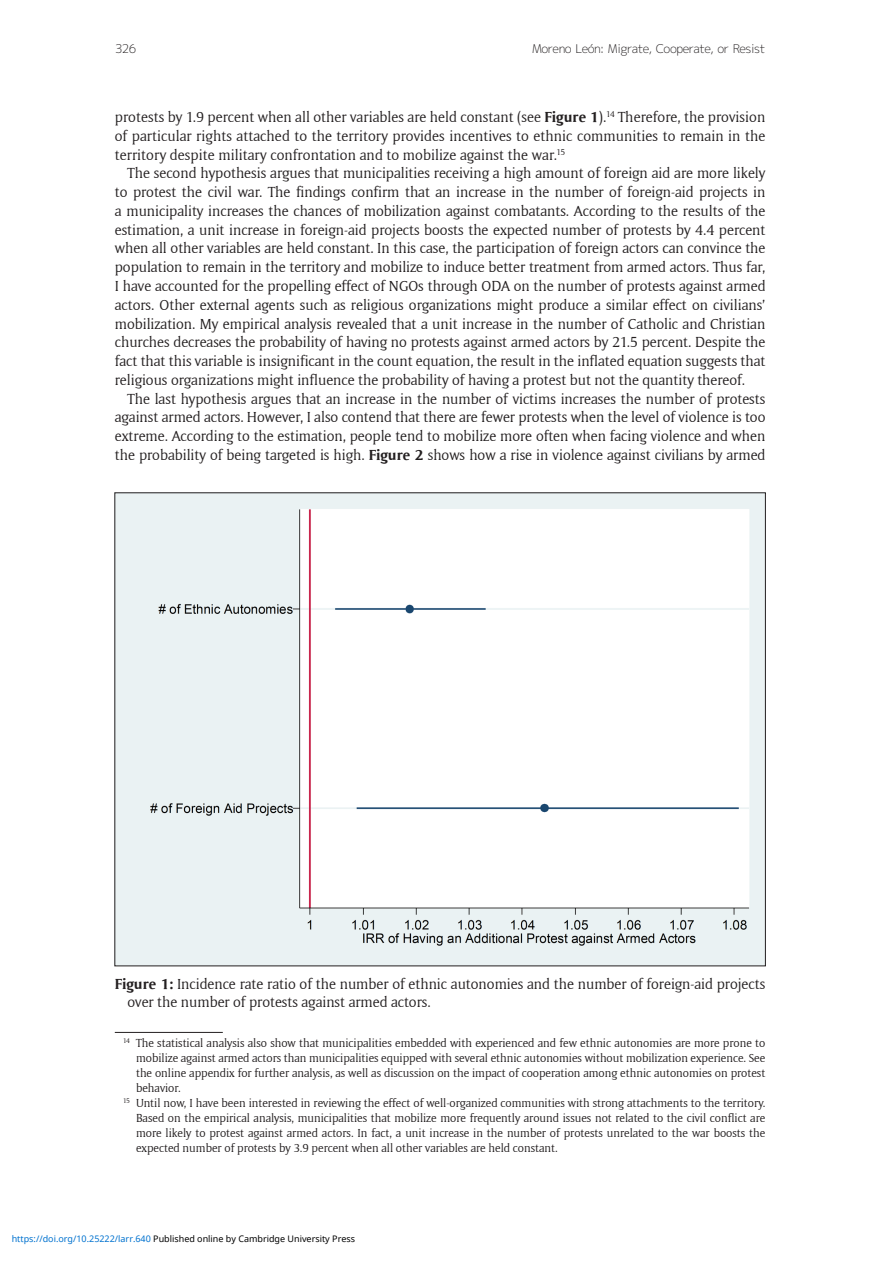
<style>
.page{position:relative;width:893px;height:1263px;background:#fff}
.page>*{position:absolute;margin:0;border:0;box-sizing:border-box;transform-origin:0 0}
.up-article-text-para{font:15px/18.8px "Memento";color:#231f20;text-align:justify}
.up-caption-text{font:15px/18px "Memento";color:#231f20}
.up-notes-text-level1{font:12px/15px "Memento";color:#231f20;text-align:justify}
.t1{font:12px "mplus 2 p light";letter-spacing:-.04em;color:#231f20}
.t2{font:9px "Noto Sans";color:#000}
.s1{font-weight:700}
.s2{color:#0172cf}
</style>
<div class="page">
<hr style="left:115px;top:1032px;width:108px;height:1px;background:#231f20">
<img style="left:116px;top:494px;width:648px;height:470px">
<p class="t1" style="left:115px;top:40px;width:23px">326</p>
<p class="t1" style="left:532px;top:40px;width:235px">Moreno León: Migrate, Cooperate, or Resist</p>
<p class="up-article-text-para" style="left:115px;top:108px;width:652px">protests by 1.9 percent when all other variables are held constant (see <span class="s1">Figure 1</span>).<sup>14</sup> Therefore, the provision of particular rights attached to the territory provides incentives to ethnic communities to remain in the territory despite military confrontation and to mobilize against the war.<sup>15</sup></p>
<p class="up-article-text-para" style="left:115px;top:164px;width:652px;text-indent:13px">The second hypothesis argues that municipalities receiving a high amount of foreign aid are more likely to protest the civil war. The findings confirm that an increase in the number of foreign-aid projects in a municipality increases the chances of mobilization against combatants. According to the results of the estimation, a unit increase in foreign-aid projects boosts the expected number of protests by 4.4 percent when all other variables are held constant. In this case, the participation of foreign actors can convince the population to remain in the territory and mobilize to induce better treatment from armed actors. Thus far, I have accounted for the propelling effect of NGOs through ODA on the number of protests against armed actors. Other external agents such as religious organizations might produce a similar effect on civilians’ mobilization. My empirical analysis revealed that a unit increase in the number of Catholic and Christian churches decreases the probability of having no protests against armed actors by 21.5 percent. Despite the fact that this variable is insignificant in the count equation, the result in the inflated equation suggests that religious organizations might influence the probability of having a protest but not the quantity thereof.</p>
<p class="up-article-text-para" style="left:115px;top:389px;width:652px;text-indent:13px">The last hypothesis argues that an increase in the number of victims increases the number of protests against armed actors. However, I also contend that there are fewer protests when the level of violence is too extreme. According to the estimation, people tend to mobilize more often when facing violence and when the probability of being targeted is high. <span class="s1">Figure 2</span> shows how a rise in violence against civilians by armed</p>
<p class="up-caption-text" style="left:128px;top:974px;width:639px;text-indent:-13px"><span class="s1">Figure 1:</span> Incidence rate ratio of the number of ethnic autonomies and the number of foreign-aid projects over the number of protests against armed actors.</p>
<p class="up-notes-text-level1" style="left:136px;top:1036px;width:631px;text-indent:-13px"><sup>14</sup> The statistical analysis also show that municipalities embedded with experienced and few ethnic autonomies are more prone to mobilize against armed actors than municipalities equipped with several ethnic autonomies without mobilization experience. See the online appendix for further analysis, as well as discussion on the impact of cooperation among ethnic autonomies on protest behavior.</p>
<p class="up-notes-text-level1" style="left:136px;top:1096px;width:631px;text-indent:-13px"><sup>15</sup> Until now, I have been interested in reviewing the effect of well-organized communities with strong attachments to the territory.<br>Based on the empirical analysis, municipalities that mobilize more frequently around issues not related to the civil conflict are more likely to protest against armed actors. In fact, a unit increase in the number of protests unrelated to the war boosts the expected number of protests by 3.9 percent when all other variables are held constant.</p>
<p class="t2" style="left:12px;top:1232px;width:345px"><span class="s2">https://doi.org/10.25222/larr.640</span> Published online by Cambridge University Press</p>
</div>
